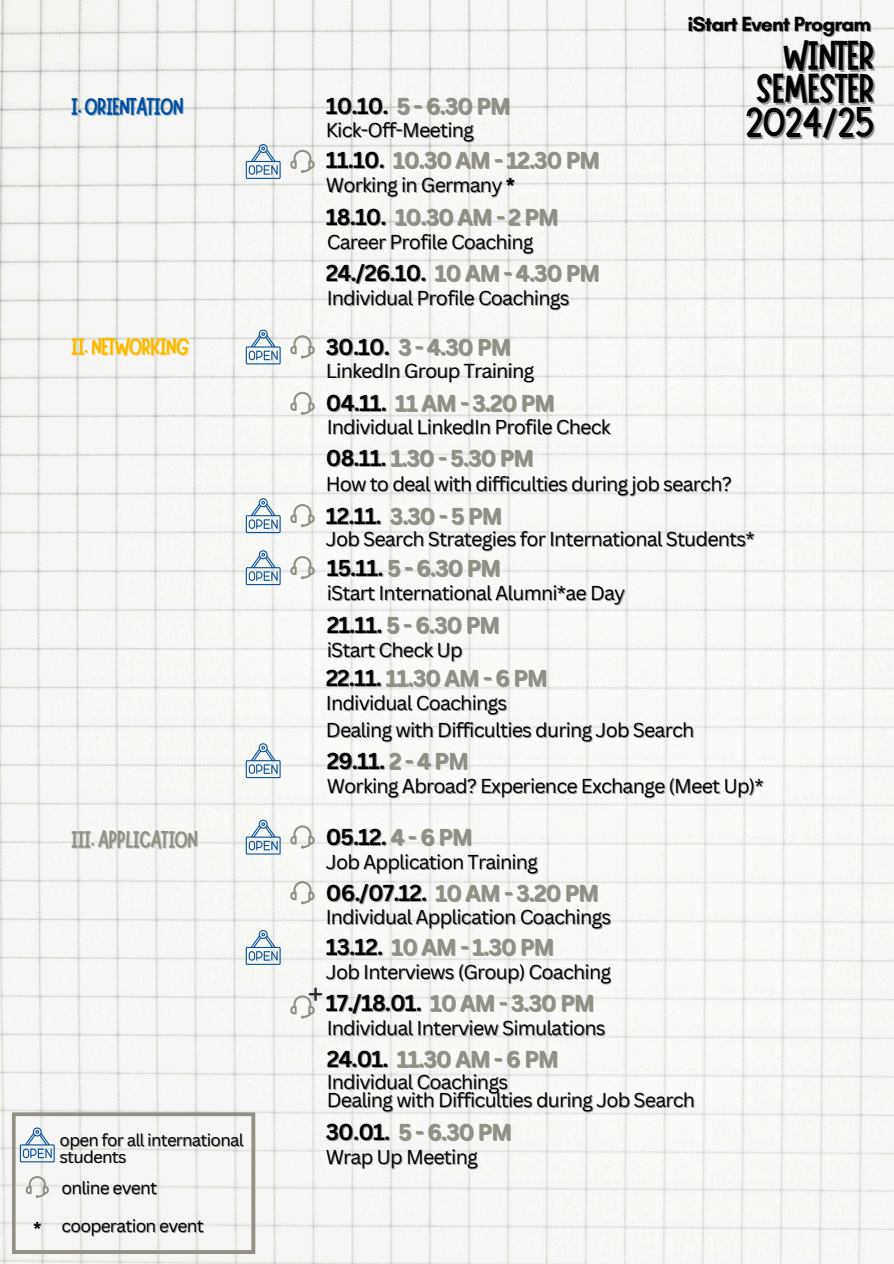
<style>
.page{position:relative;width:894px;height:1264px;background:#fff}
.page>*{position:absolute;margin:0;border:0;box-sizing:border-box;transform-origin:0 0}
.t1{font:41.85px "Marykate";letter-spacing:-.04em;color:#000}
.t2{font:24.45px "Marykate";letter-spacing:-.04em;color:#909085}
.t3{font:24.45px "Marykate";letter-spacing:-.04em;color:#004f9f}
.t4{font:24.45px "Marykate";letter-spacing:-.04em;color:#fbb900}
.t5{font:700 22.35px "Canva Sans";letter-spacing:-.04em;color:#909085}
.t6{font:700 22.35px "Canva Sans";letter-spacing:-.04em;color:#000}
.t7{font:700 20.85px "Glacial Indifference";letter-spacing:-.04em;color:#000}
.t8{font:19.65px "Canva Sans";letter-spacing:-.04em;color:#000}
.t9{font:700 18.15px "Canva Sans";color:#000}
.t10{font:17.25px "Canva Sans";letter-spacing:-.04em;color:#000}
.t11{font:16.8px "Canva Sans";letter-spacing:-.04em;color:#000}
.s1{color:#000}
.s2{color:rgb(0 0 0/.4)}
.s3{color:#929084}
.s4{font-weight:700;color:rgb(0 0 0/.4)}
.s5{color:#909085}
</style>
<div class="page">
<img style="left:0;top:0;width:893px;height:1263px">
<svg style="left:290px;top:881px;width:24px;height:23px"></svg>
<svg style="left:290px;top:556px;width:24px;height:23px"></svg>
<svg style="left:246px;top:550px;width:34px;height:35px"></svg>
<svg style="left:246px;top:819px;width:34px;height:35px"></svg>
<svg style="left:246px;top:930px;width:34px;height:34px"></svg>
<svg style="left:12px;top:1112px;width:243px;height:141px"></svg>
<svg style="left:290px;top:825px;width:24px;height:23px"></svg>
<svg style="left:246px;top:144px;width:34px;height:35px"></svg>
<svg style="left:290px;top:150px;width:24px;height:23px"></svg>
<svg style="left:290px;top:392px;width:24px;height:23px"></svg>
<svg style="left:290px;top:987px;width:32px;height:31px"></svg>
<svg style="left:246px;top:743px;width:34px;height:35px"></svg>
<svg style="left:290px;top:335px;width:24px;height:23px"></svg>
<svg style="left:246px;top:329px;width:34px;height:35px"></svg>
<svg style="left:290px;top:504px;width:24px;height:23px"></svg>
<svg style="left:246px;top:498px;width:34px;height:35px"></svg>
<p class="t3" style="left:71px;top:91px;width:114px">I.ORIENTATION</p>
<h2 class="t4" style="left:71px;top:330px;width:120px">II.NETWORKING</h2>
<p class="t2" style="left:71px;top:823px;width:129px">III.APPLICATION</p>
<h2 class="t11" style="left:60px;top:1127px;width:185px">open for all international</h2>
<h5 class="t11" style="left:60px;top:1144px;width:68px">students</h5>
<h3 class="t10" style="left:61px;top:1175px;width:97px">online event</h3>
<h5 class="t9" style="left:33px;top:1215px;width:10px">*</h5>
<h2 class="t10" style="left:61px;top:1213px;width:144px">cooperation event</h2>
<p class="t5" style="left:326px;top:90px;width:186px"><span class="s1">10.10.</span> <span class="s2">5</span>- 6.30 PM</p>
<h5 class="t8" style="left:325px;top:116px;width:150px">Kick-Off-Meeting</h5>
<p class="t5" style="left:326px;top:144px;width:275px"><span class="s1">11.10.</span> <span class="s3">10.30 AM</span> - 12.30 PM</p>
<p class="t8" style="left:326px;top:171px;width:191px">Working in Germany <span class="s4">*</span></p>
<h2 class="t5" style="left:326px;top:201px;width:234px"><span class="s1">18.10.</span> 10.30 AM - 2 PM</h2>
<h2 class="t5" style="left:326px;top:257px;width:275px"><span class="s1">24./26.10.</span> 10 AM - 4.30 PM</h2>
<p class="t8" style="left:327px;top:228px;width:208px">Career Profile Coaching</p>
<p class="t8" style="left:327px;top:284px;width:244px">Individual Profile Coachings</p>
<p class="t5" style="left:326px;top:331px;width:186px"><span class="s1">30.10.</span> 3 - 4.30 PM</p>
<p class="t8" style="left:326px;top:356px;width:210px">LinkedIn Group Training</p>
<p class="t5" style="left:326px;top:387px;width:230px"><span class="s1">04.11.</span> 11 AM - 3.20 PM</p>
<h5 class="t8" style="left:327px;top:413px;width:285px">Individual LinkedIn Profile Check</h5>
<h1 class="t7" style="left:687px;top:11px;width:185px">iStart Event Program</h1>
<h2 class="t1" style="left:782px;top:28px;width:94px">WINTER</h2>
<h5 class="t1" style="left:755px;top:61px;width:121px">SEMESTER</h5>
<h4 class="t1" style="left:745px;top:95px;width:131px">2024/25</h4>
<h5 class="t5" style="left:326px;top:442px;width:209px"><span class="s1">08.11.</span> 1.30 - 5.30 PM</h5>
<h3 class="t8" style="left:325px;top:470px;width:407px">How to deal with difficulties during job search?</h3>
<p class="t5" style="left:326px;top:500px;width:178px"><span class="s1">12.11.</span> 3.30 - 5 PM</p>
<p class="t8" style="left:326px;top:525px;width:430px">Job Search Strategies for International Students*</p>
<h2 class="t5" style="left:327px;top:551px;width:176px"><span class="s1">15.11.</span> 5 - 6.30 PM</h2>
<h2 class="t8" style="left:327px;top:578px;width:300px">iStart International Alumni*ae Day</h2>
<h5 class="t5" style="left:327px;top:609px;width:175px"><span class="s1">21.11.</span> 5 - 6.30 PM</h5>
<h5 class="t8" style="left:327px;top:636px;width:137px">iStart Check Up</h5>
<h2 class="t5" style="left:325px;top:661px;width:223px"><span class="s1">22.11.</span> 11.30 AM - 6 PM</h2>
<p class="t8" style="left:326px;top:688px;width:183px">Individual Coachings</p>
<p class="t8" style="left:326px;top:716px;width:370px">Dealing with Difficulties during Job Search</p>
<h2 class="t6" style="left:327px;top:744px;width:143px">29.11. <span class="s5">2 - 4 PM</span></h2>
<h2 class="t8" style="left:327px;top:771px;width:438px">Working Abroad? Experience Exchange (Meet Up)*</h2>
<h2 class="t6" style="left:325px;top:821px;width:148px">05.12. <span class="s3">4 - 6 PM</span></h2>
<h2 class="t8" style="left:326px;top:848px;width:213px">Job Application Training</h2>
<p class="t5" style="left:326px;top:876px;width:274px"><span class="s1">06./07.12.</span> 10 AM - 3.20 PM</p>
<p class="t8" style="left:325px;top:902px;width:287px">Individual Application Coachings</p>
<h5 class="t5" style="left:326px;top:931px;width:230px"><span class="s1">13.12.</span> <span class="s2">10 AM</span>- 1.30 PM</h5>
<h5 class="t8" style="left:326px;top:958px;width:286px">Job Interviews (Group) Coaching</h5>
<p class="t5" style="left:326px;top:987px;width:270px"><span class="s1">17./18.01.</span> 10 AM - 3.30 PM</p>
<p class="t8" style="left:327px;top:1014px;width:280px">Individual Interview Simulations</p>
<p class="t5" style="left:327px;top:1042px;width:233px"><span class="s1">24.01.</span> 11.30 AM - 6 PM</p>
<p class="t8" style="left:327px;top:1068px;width:183px">Individual Coachings</p>
<p class="t8" style="left:327px;top:1086px;width:370px">Dealing with Difficulties during Job Search</p>
<h5 class="t5" style="left:326px;top:1115px;width:187px"><span class="s1">30.01.</span> 5 - 6.30 PM</h5>
<h5 class="t8" style="left:325px;top:1142px;width:154px">Wrap Up Meeting</h5>
</div>
